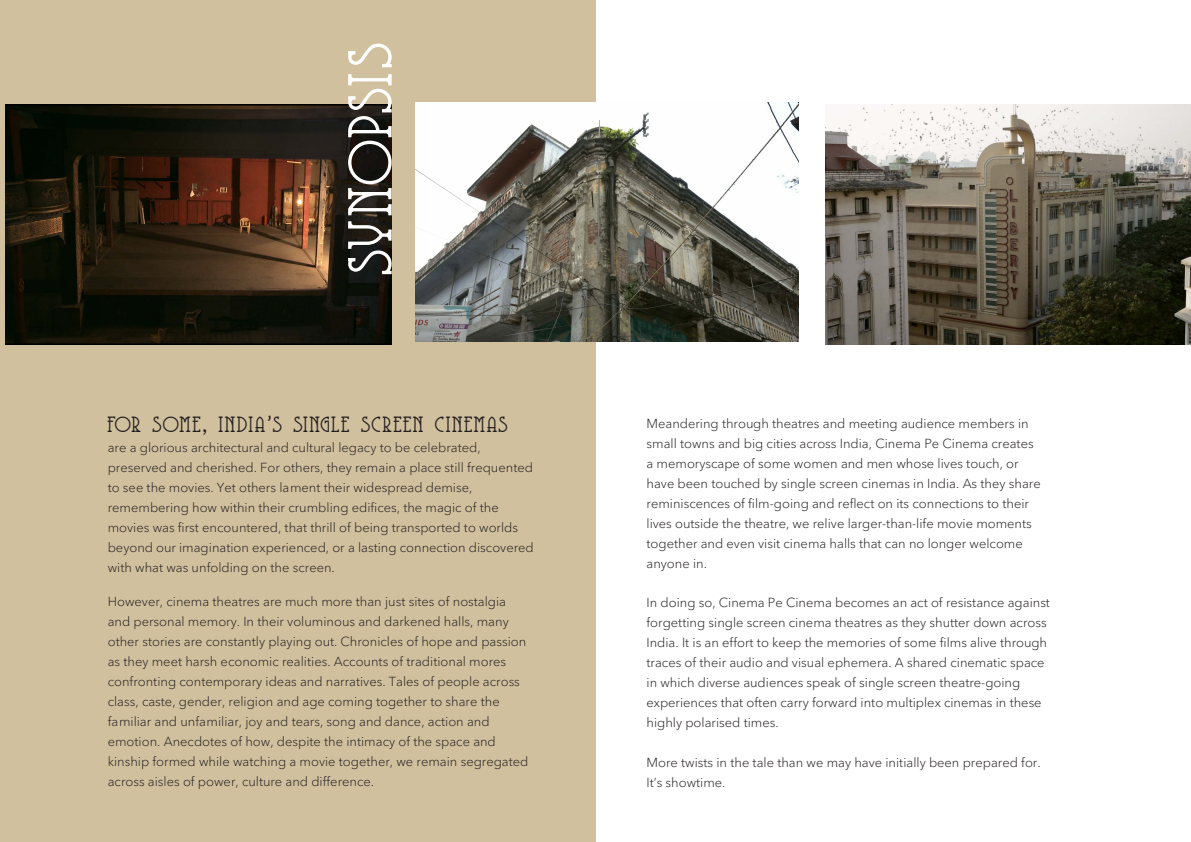
<style>
.page{position:relative;width:1191px;height:842px;background:#fff}
.page>*{position:absolute;margin:0;border:0;box-sizing:border-box;transform-origin:0 0}
.t1{font:62px "Coventry Garden";letter-spacing:.035em;color:#fff}
.t2{font:22px "Coventry Garden";letter-spacing:.075em;color:#231f20}
.t3{font:300 13px/20px "Avenir Next LT Pro";color:#231f20}
.s1{font-family:"Lato"}
</style>
<div class="page">
<div style="left:0;top:0;width:595px;height:842px;background:#d1c09e"></div>
<img style="left:5px;top:105px;width:387px;height:239px">
<img style="left:415px;top:102px;width:383px;height:240px">
<img style="left:825px;top:104px;width:366px;height:240px">
<h1 class="t1" style="left:341px;top:274px;width:233px;rotate:-90deg">SYNOPSIS</h1>
<h2 class="t2" style="left:108px;top:415px;width:401px">FOR SOME<span class="s1">,</span> INDIA<span class="s1">’</span>S SINGLE SCREEN CINEMAS</h2>
<p class="t3" style="left:108px;top:437px;width:427px">are a glorious architectural and cultural legacy to be celebrated, preserved and cherished. For others, they remain a place still frequented to see the movies. Yet others lament their widespread demise, remembering how within their crumbling edifices, the magic of the movies was first encountered, that thrill of being transported to worlds beyond our imagination experienced, or a lasting connection discovered with what was unfolding on the screen.</p>
<p class="t3" style="left:108px;top:591px;width:422px">However, cinema theatres are much more than just sites of nostalgia and personal memory. In their voluminous and darkened halls, many other stories are constantly playing out. Chronicles of hope and passion as they meet harsh economic realities. Accounts of traditional mores confronting contemporary ideas and narratives. Tales of people across class, caste, gender, religion and age coming together to share the familiar and unfamiliar, joy and tears, song and dance, action and emotion. Anecdotes of how, despite the intimacy of the space and kinship formed while watching a movie together, we remain segregated across aisles of power, culture and difference.</p>
<p class="t3" style="left:646px;top:412px;width:396px">Meandering through theatres and meeting audience members in small towns and big cities across India, Cinema Pe Cinema creates a memoryscape of some women and men whose lives touch, or have been touched by single screen cinemas in India. As they share reminiscences of film-going and reflect on its connections to their lives outside the theatre, we relive larger-than-life movie moments together and even visit cinema halls that can no longer welcome anyone in.</p>
<p class="t3" style="left:646px;top:592px;width:405px">In doing so, Cinema Pe Cinema becomes an act of resistance against forgetting single screen cinema theatres as they shutter down across India. It is an effort to keep the memories of some films alive through traces of their audio and visual ephemera. A shared cinematic space in which diverse audiences speak of single screen theatre-going experiences that often carry forward into multiplex cinemas in these highly polarised times.</p>
<p class="t3" style="left:646px;top:752px;width:396px">More twists in the tale than we may have initially been prepared for.<br>It’s showtime.</p>
</div>
